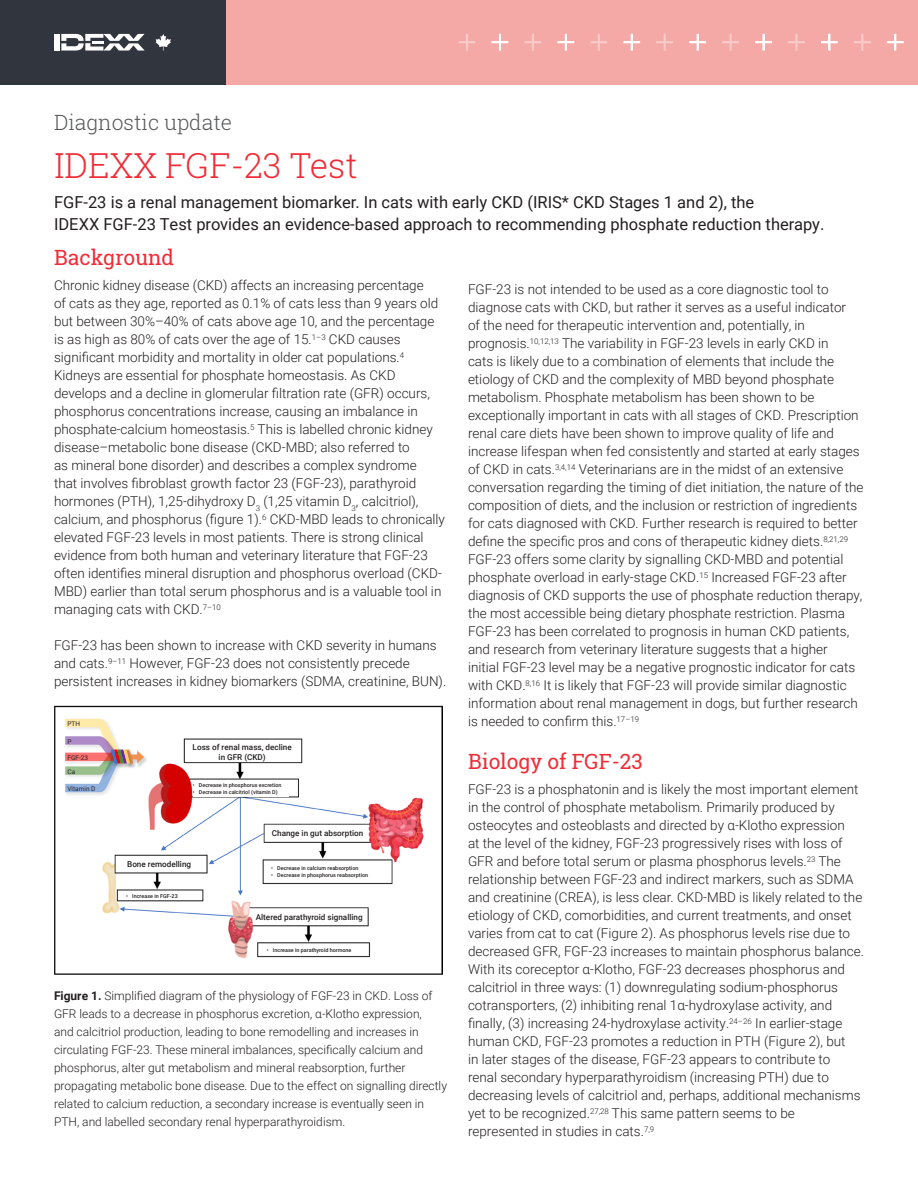
<style>
.page{position:relative;width:918px;height:1188px;background:#fff}
.page>*{position:absolute;margin:0;border:0;box-sizing:border-box;transform-origin:0 0}
.t1{font:300 34.5px "Roboto Slab";color:#f02d37}
.Section_Header{font:21px "Roboto Slab";color:#f02d37}
.t2{font:300 21px "Roboto Slab";color:#57585a}
.t3{font:16.5px/22.5px "Roboto";color:#231f20}
.Body{font:300 13.5px/18px "Roboto";color:#231f20}
.Body-2{font:300 12px/18px "Roboto";color:#231f20}
.Paragraph_headings{font:500 8.1px/9.8px "Roboto";color:#231f20;text-align:center}
.Paragraph_headings-2{font:6.45px "Roboto";color:#231f20}
.t4{font:500 5.4px "Roboto";color:#231f20}
.s1{font-weight:700}
</style>
<div class="page">
<div style="left:217px;top:0;width:701px;height:84px;background:#f4a9a7"></div>
<svg style="left:887px;top:34px;width:17px;height:17px"></svg>
<svg style="left:854px;top:34px;width:17px;height:17px"></svg>
<svg style="left:821px;top:34px;width:17px;height:17px"></svg>
<svg style="left:788px;top:34px;width:17px;height:17px"></svg>
<svg style="left:755px;top:34px;width:17px;height:17px"></svg>
<svg style="left:722px;top:34px;width:17px;height:17px"></svg>
<svg style="left:689px;top:34px;width:17px;height:17px"></svg>
<svg style="left:656px;top:34px;width:17px;height:17px"></svg>
<svg style="left:623px;top:34px;width:17px;height:17px"></svg>
<svg style="left:590px;top:34px;width:17px;height:17px"></svg>
<svg style="left:557px;top:34px;width:17px;height:17px"></svg>
<svg style="left:525px;top:34px;width:16px;height:17px"></svg>
<svg style="left:492px;top:34px;width:16px;height:17px"></svg>
<svg style="left:459px;top:34px;width:16px;height:17px"></svg>
<div style="left:0;top:0;width:226px;height:84px;background:#31353d"></div>
<svg style="left:155px;top:34px;width:16px;height:17px"></svg>
<div style="left:54px;top:34px;width:5px;height:17px;background:#fff"></div>
<svg style="left:61px;top:34px;width:84px;height:17px"></svg>
<img style="left:54px;top:706px;width:388px;height:268px">
<img style="left:64px;top:796px;width:63px;height:2px">
<img style="left:144px;top:748px;width:6px;height:21px">
<svg style="left:64px;top:718px;width:80px;height:78px"></svg>
<div style="left:186px;top:742px;width:112px;height:20px;background:#fff"></div>
<div style="left:268px;top:828px;width:99px;height:12px;background:#fff"></div>
<div style="left:253px;top:911px;width:112px;height:12px;background:#fff"></div>
<div style="left:116px;top:858px;width:86px;height:13px;background:#fff"></div>
<div style="left:193px;top:781px;width:95px;height:15px;background:#fff"></div>
<div style="left:271px;top:865px;width:112px;height:15px;background:#fff"></div>
<div style="left:126px;top:892px;width:60px;height:7px;background:#fff"></div>
<div style="left:267px;top:947px;width:97px;height:7px;background:#fff"></div>
<p class="t2" style="left:54px;top:108px;width:180px">Diagnostic update</p>
<p class="t1" style="left:54px;top:142px;width:305px">IDEXX FGF-23 Test</p>
<p class="t3" style="left:54px;top:190px;width:772px">FGF-23 is a renal management biomarker. In cats with early CKD (IRIS* CKD Stages 1 and 2), the<br>IDEXX FGF-23 Test provides an evidence-based approach to recommending phosphate reduction therapy.</p>
<p class="Section_Header" style="left:54px;top:243px;width:122px">Background</p>
<p class="Body" style="left:54px;top:276px;width:393px">Chronic kidney disease (CKD) affects an increasing percentage<br>of cats as they age, reported as 0.1% of cats less than 9 years old but between 30%–40% of cats above age 10, and the percentage is as high as 80% of cats over the age of 15.<sup>1–3</sup> CKD causes significant morbidity and mortality in older cat populations.<sup>4<br></sup>Kidneys are essential for phosphate homeostasis. As CKD develops and a decline in glomerular filtration rate (GFR) occurs, phosphorus concentrations increase, causing an imbalance in phosphate-calcium homeostasis.<sup>5</sup> This is labelled chronic kidney disease–metabolic bone disease (CKD-MBD; also referred to<br>as mineral bone disorder) and describes a complex syndrome<br>that involves fibroblast growth factor 23 (FGF-23), parathyroid hormones (PTH), 1,25-dihydroxy D<sub>3</sub> (1,25 vitamin D<sub>3</sub>, calcitriol), calcium, and phosphorus (figure 1).<sup>6</sup> CKD-MBD leads to chronically elevated FGF-23 levels in most patients. There is strong clinical evidence from both human and veterinary literature that FGF-23 often identifies mineral disruption and phosphorus overload (CKD-MBD) earlier than total serum phosphorus and is a valuable tool in managing cats with CKD.<sup>7–10</sup></p>
<p class="Body" style="left:54px;top:636px;width:394px">FGF-23 has been shown to increase with CKD severity in humans and cats.<sup>9–11</sup> However, FGF-23 does not consistently precede persistent increases in kidney biomarkers (SDMA, creatinine, BUN).</p>
<p class="Paragraph_headings-2" style="left:67px;top:719px;width:14px">PTH</p>
<p class="Paragraph_headings-2" style="left:67px;top:737px;width:6px">P</p>
<p class="Paragraph_headings-2" style="left:67px;top:753px;width:22px">FGF-23</p>
<p class="Paragraph_headings-2" style="left:67px;top:767px;width:9px">Ca</p>
<p class="Paragraph_headings-2" style="left:67px;top:784px;width:30px">Vitamin D</p>
<p class="Paragraph_headings" style="left:193px;top:742px;width:101px">Loss of renal mass, decline in GFR (CKD)</p>
<p class="t4" style="left:193px;top:781px;width:90px">• Decrease in phosphorus excretion</p>
<p class="t4" style="left:193px;top:788px;width:86px">• Decrease in calcitriol (vitamin D)</p>
<p class="Paragraph_headings" style="left:127px;top:859px;width:65px">Bone remodelling</p>
<p class="t4" style="left:126px;top:892px;width:53px">• Increase in FGF-23</p>
<p class="Paragraph_headings" style="left:272px;top:828px;width:93px">Change in gut absorption</p>
<p class="t4" style="left:271px;top:865px;width:89px">• Decrease in calcium reabsorption</p>
<p class="t4" style="left:271px;top:872px;width:99px">• Decrease in phosphorus reabsorption</p>
<p class="Paragraph_headings" style="left:256px;top:912px;width:108px">Altered parathyroid signalling</p>
<p class="t4" style="left:267px;top:946px;width:86px">• Increase in parathyroid hormone</p>
<p class="Body-2" style="left:54px;top:986px;width:395px"><span class="s1">Figure 1.</span> Simplified diagram of the physiology of FGF-23 in CKD. Loss of GFR leads to a decrease in phosphorus excretion, α-Klotho expression,<br>and calcitriol production, leading to bone remodelling and increases in circulating FGF-23. These mineral imbalances, specifically calcium and phosphorus, alter gut metabolism and mineral reabsorption, further propagating metabolic bone disease. Due to the effect on signalling directly related to calcium reduction, a secondary increase is eventually seen in PTH, and labelled secondary renal hyperparathyroidism.</p>
<p class="Body" style="left:468px;top:280px;width:397px">FGF-23 is not intended to be used as a core diagnostic tool to diagnose cats with CKD, but rather it serves as a useful indicator<br>of the need for therapeutic intervention and, potentially, in prognosis.<sup>10,12,13</sup> The variability in FGF-23 levels in early CKD in<br>cats is likely due to a combination of elements that include the etiology of CKD and the complexity of MBD beyond phosphate metabolism. Phosphate metabolism has been shown to be exceptionally important in cats with all stages of CKD. Prescription renal care diets have been shown to improve quality of life and increase lifespan when fed consistently and started at early stages of CKD in cats.<sup>3,4,14</sup> Veterinarians are in the midst of an extensive conversation regarding the timing of diet initiation, the nature of the composition of diets, and the inclusion or restriction of ingredients for cats diagnosed with CKD. Further research is required to better define the specific pros and cons of therapeutic kidney diets.<sup>8,21,29<br></sup>FGF-23 offers some clarity by signalling CKD-MBD and potential phosphate overload in early-stage CKD.<sup>15</sup> Increased FGF-23 after diagnosis of CKD supports the use of phosphate reduction therapy, the most accessible being dietary phosphate restriction. Plasma FGF-23 has been correlated to prognosis in human CKD patients, and research from veterinary literature suggests that a higher<br>initial FGF-23 level may be a negative prognostic indicator for cats with CKD.<sup>8,16</sup> It is likely that FGF-23 will provide similar diagnostic information about renal management in dogs, but further research is needed to confirm this.<sup>17–19</sup></p>
<p class="Section_Header" style="left:468px;top:747px;width:176px">Biology of FGF-23</p>
<p class="Body" style="left:468px;top:780px;width:397px">FGF-23 is a phosphatonin and is likely the most important element in the control of phosphate metabolism. Primarily produced by osteocytes and osteoblasts and directed by α-Klotho expression<br>at the level of the kidney, FGF-23 progressively rises with loss of GFR and before total serum or plasma phosphorus levels.<sup>23</sup> The relationship between FGF-23 and indirect markers, such as SDMA and creatinine (CREA), is less clear. CKD-MBD is likely related to the etiology of CKD, comorbidities, and current treatments, and onset varies from cat to cat (Figure 2). As phosphorus levels rise due to decreased GFR, FGF-23 increases to maintain phosphorus balance.<br>With its coreceptor α-Klotho, FGF-23 decreases phosphorus and calcitriol in three ways: (1) downregulating sodium-phosphorus cotransporters, (2) inhibiting renal 1α-hydroxylase activity, and finally, (3) increasing 24-hydroxylase activity.<sup>24–26</sup> In earlier-stage human CKD, FGF-23 promotes a reduction in PTH (Figure 2), but<br>in later stages of the disease, FGF-23 appears to contribute to<br>renal secondary hyperparathyroidism (increasing PTH) due to decreasing levels of calcitriol and, perhaps, additional mechanisms yet to be recognized.<sup>27,28</sup> This same pattern seems to be represented in studies in cats.<sup>7,9</sup></p>
</div>
